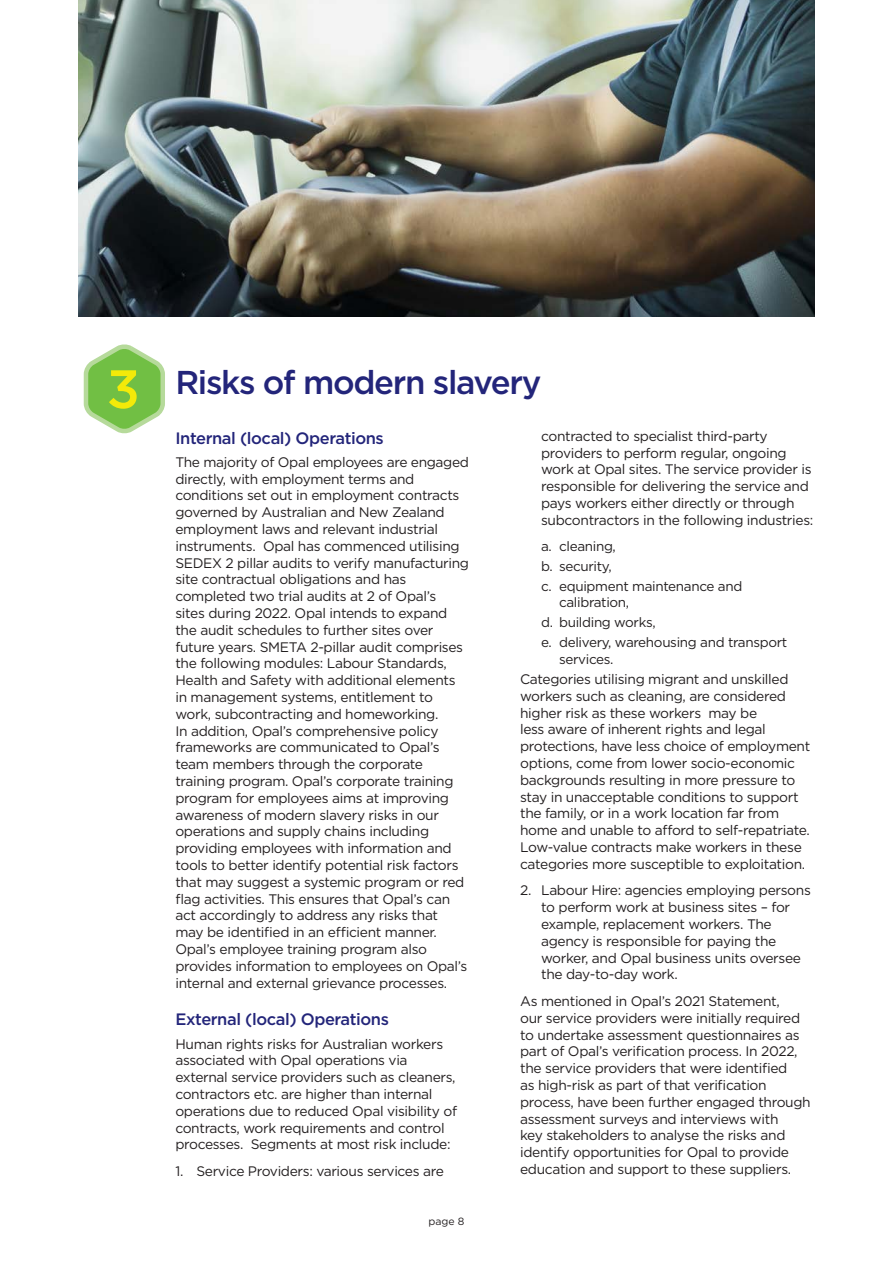
<style>
.page{position:relative;width:893px;height:1263px;background:#fff}
.page>*{position:absolute;margin:0;border:0;box-sizing:border-box;transform-origin:0 0}
.t1{font:500 54px "Gotham";color:#f3ea09}
._2_Numbered_sub_sect{font:500 33px "Gotham";letter-spacing:-.04em;color:#23257a}
._4_Body_header{font:500 16.5px "Gotham";letter-spacing:-.025em;color:#23257a}
._4_Body_copy{font:13.8px/16.8px "Gotham";letter-spacing:-.025em;color:#231f20}
._6_body_numbered_ind{font:13.8px/16.8px "Gotham";letter-spacing:-.025em;color:#231f20}
._5B_double_indent_bo{font:13.5px/16.5px "Gotham";letter-spacing:-.025em;color:#231f20}
.t2{font:10.5px "Gotham";color:#231f20}
</style>
<div class="page">
<img style="left:79px;top:0;width:735px;height:317px">
<svg style="left:83px;top:344px;width:82px;height:90px"></svg>
<p class="t1" style="left:107px;top:354px;width:35px">3</p>
<p class="_2_Numbered_sub_sect" style="left:175px;top:361px;width:368px">Risks of modern slavery</p>
<p class="_4_Body_header" style="left:175px;top:427px;width:210px">Internal (local) Operations</p>
<p class="_4_Body_copy" style="left:175px;top:453px;width:295px">The majority of Opal employees are engaged directly, with employment terms and conditions set out in employment contracts governed by Australian and New Zealand employment laws and relevant industrial instruments. Opal has commenced utilising SEDEX 2 pillar audits to verify manufacturing site contractual obligations and has completed two trial audits at 2 of Opal’s sites during 2022. Opal intends to expand the audit schedules to further sites over future years. SMETA 2-pillar audit comprises the following modules: Labour Standards, Health and Safety with additional elements in management systems, entitlement to work, subcontracting and homeworking.<br>In addition, Opal’s comprehensive policy frameworks are communicated to Opal’s team members through the corporate training program. Opal’s corporate training program for employees aims at improving awareness of modern slavery risks in our operations and supply chains including providing employees with information and tools to better identify potential risk factors that may suggest a systemic program or red flag activities. This ensures that Opal’s can act accordingly to address any risks that may be identified in an efficient manner.<br>Opal’s employee training program also provides information to employees on Opal’s internal and external grievance processes.</p>
<p class="_4_Body_header" style="left:175px;top:1009px;width:215px">External (local) Operations</p>
<p class="_4_Body_copy" style="left:175px;top:1035px;width:283px">Human rights risks for Australian workers associated with Opal operations via external service providers such as cleaners, contractors etc. are higher than internal operations due to reduced Opal visibility of contracts, work requirements and control processes. Segments at most risk include:</p>
<p class="_6_body_numbered_ind" style="left:175px;top:1162px;width:270px">1. Service Providers: various services are</p>
<p class="_6_body_numbered_ind" style="left:541px;top:427px;width:274px">contracted to specialist third-party providers to perform regular, ongoing work at Opal sites. The service provider is responsible for delivering the service and pays workers either directly or through subcontractors in the following industries:</p>
<p class="_5B_double_indent_bo" style="left:541px;top:538px;width:76px">a. cleaning,</p>
<p class="_5B_double_indent_bo" style="left:541px;top:558px;width:72px">b. security,</p>
<p class="_5B_double_indent_bo" style="left:559px;top:578px;width:185px;text-indent:-18px">c. equipment maintenance and calibration,</p>
<p class="_5B_double_indent_bo" style="left:541px;top:614px;width:116px">d. building works,</p>
<p class="_5B_double_indent_bo" style="left:559px;top:634px;width:230px;text-indent:-18px">e. delivery, warehousing and transport services.</p>
<p class="_4_Body_copy" style="left:520px;top:670px;width:292px">Categories utilising migrant and unskilled workers such as cleaning, are considered higher risk as these workers may be<br>less aware of inherent rights and legal protections, have less choice of employment options, come from lower socio-economic backgrounds resulting in more pressure to stay in unacceptable conditions to support the family, or in a work location far from home and unable to afford to self-repatriate.<br>Low-value contracts make workers in these categories more susceptible to exploitation.</p>
<p class="_6_body_numbered_ind" style="left:541px;top:882px;width:271px;text-indent:-21px">2. Labour Hire: agencies employing persons to perform work at business sites – for example, replacement workers. The agency is responsible for paying the worker, and Opal business units oversee the day-to-day work.</p>
<p class="_4_Body_copy" style="left:520px;top:992px;width:292px">As mentioned in Opal’s 2021 Statement,<br>our service providers were initially required to undertake assessment questionnaires as part of Opal’s verification process. In 2022, the service providers that were identified<br>as high-risk as part of that verification process, have been further engaged through assessment surveys and interviews with<br>key stakeholders to analyse the risks and identify opportunities for Opal to provide education and support to these suppliers.</p>
<p class="t2" style="left:428px;top:1214px;width:38px">page 8</p>
</div>
